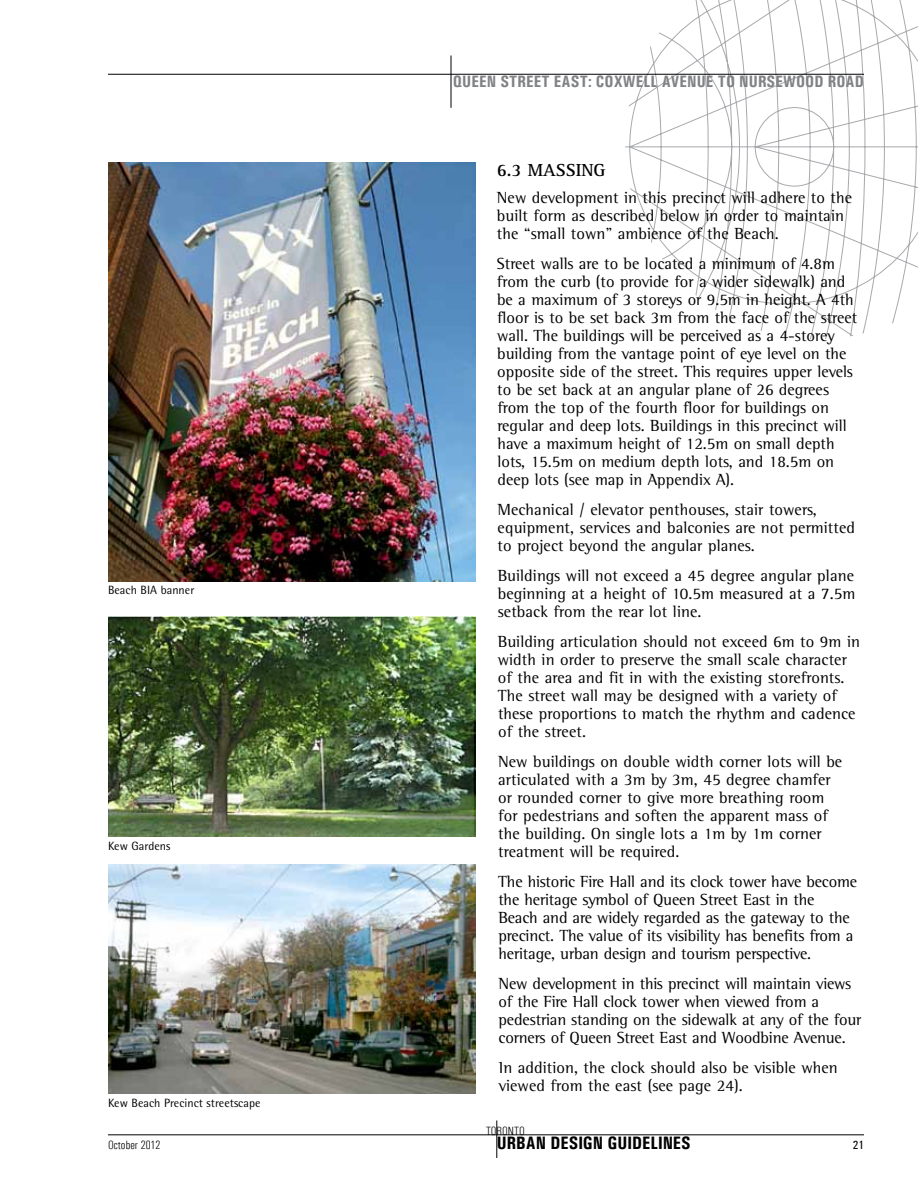
<style>
.page{position:relative;width:918px;height:1188px;background:#fff}
.page>*{position:absolute;margin:0;border:0;box-sizing:border-box;transform-origin:0 0}
.t1{font:700 18px "Univers Condensed";color:#000}
.t2{font:700 18px "Rotis Serif";color:#000}
.t3{font:16.5px/18px "Rotis Semi Serif";color:#000}
.t4{font:700 16.5px "Univers Condensed";letter-spacing:.005em;color:#808285}
.t5{font:12px "Rotis Semi Sans";letter-spacing:.005em;color:#000}
.t6{font:300 condensed 12px "Univers";color:#000}
.t7{font:500 12px "Univers Condensed";color:#000}
</style>
<div class="page">
<svg style="left:625px;top:0;width:293px;height:340px"></svg>
<hr style="left:108px;top:74px;width:756px;height:1px;background:#000">
<hr style="left:451px;top:55px;width:1px;height:53px;background:#000">
<hr style="left:108px;top:1135px;width:756px;height:1px;background:#000">
<hr style="left:497px;top:1120px;width:1px;height:38px;background:#000">
<img style="left:108px;top:617px;width:367px;height:220px">
<img style="left:108px;top:864px;width:367px;height:230px">
<img style="left:108px;top:162px;width:367px;height:420px">
<p class="t5" style="left:108px;top:583px;width:88px">Beach BIA banner</p>
<p class="t5" style="left:108px;top:839px;width:64px">Kew Gardens</p>
<p class="t5" style="left:108px;top:1096px;width:154px">Kew Beach Precinct streetscape</p>
<p class="t4" style="left:453px;top:72px;width:413px">QUEEN STREET EAST: COXWELL AVENUE TO NURSEWOOD ROAD</p>
<p class="t2" style="left:497px;top:159px;width:44px">6.3 MASS</p>
<p class="t2" style="left:576px;top:159px;width:31px">ING</p>
<p class="t3" style="left:497px;top:188px;width:357px">New development in this precinct will adhere to the built form as described below in order to maintain the “small town” ambience of the Beach.</p>
<p class="t3" style="left:497px;top:254px;width:362px">Street walls are to be located a minimum of 4.8m from the curb (to provide for a wider sidewalk) and be a maximum of 3 storeys or 9.5m in height. A 4th floor is to be set back 3m from the face of the street wall. The buildings will be perceived as a 4-storey building from the vantage point of eye level on the opposite side of the street. This requires upper levels to be set back at an angular plane of 26 degrees from the top of the fourth floor for buildings on regular and deep lots. Buildings in this precinct will have a maximum height of 12.5m on small depth lots, 15.5m on medium depth lots, and 18.5m on deep lots (see map in Appendix A).</p>
<p class="t3" style="left:498px;top:500px;width:359px">Mechanical / elevator penthouses, stair towers, equipment, services and balconies are not permitted to project beyond the angular planes.</p>
<p class="t3" style="left:498px;top:566px;width:359px;text-align:justify">Buildings will not exceed a 45 degree angular plane beginning at a height of 10.5m measured at a 7.5m setback from the rear lot line.</p>
<p class="t3" style="left:498px;top:632px;width:364px">Building articulation should not exceed 6m to 9m in width in order to preserve the small scale character of the area and fit in with the existing storefronts.<br>The street wall may be designed with a variety of these proportions to match the rhythm and cadence of the street.</p>
<p class="t3" style="left:498px;top:752px;width:346px">New buildings on double width corner lots will be articulated with a 3m by 3m, 45 degree chamfer or rounded corner to give more breathing room for pedestrians and soften the apparent mass of the building. On single lots a 1m by 1m corner treatment will be required.</p>
<p class="t3" style="left:498px;top:872px;width:360px">The historic Fire Hall and its clock tower have become the heritage symbol of Queen Street East in the Beach and are widely regarded as the gateway to the precinct. The value of its visibility has benefits from a heritage, urban design and tourism perspective.</p>
<p class="t3" style="left:499px;top:974px;width:364px">New development in this precinct will maintain views of the Fire Hall clock tower when viewed from a pedestrian standing on the sidewalk at any of the four corners of Queen Street East and Woodbine Avenue.</p>
<p class="t3" style="left:499px;top:1058px;width:341px">In addition, the clock should also be visible when viewed from the east (see page 24).</p>
<p class="t6" style="left:486px;top:1124px;width:40px">TORONTO</p>
<p class="t1" style="left:497px;top:1132px;width:195px">URBAN DESIGN GUIDELINES</p>
<p class="t6" style="left:108px;top:1138px;width:54px">October 2012</p>
<p class="t7" style="left:853px;top:1138px;width:13px">21</p>
</div>
